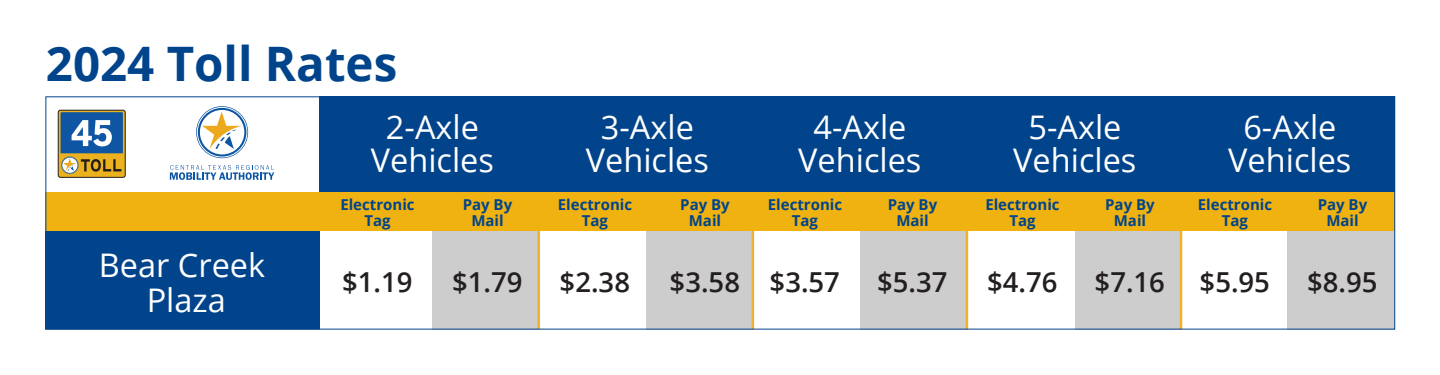
<style>
.page{position:relative;width:1440px;height:375px;background:#fff}
.page>*{position:absolute;margin:0;border:0;box-sizing:border-box;transform-origin:0 0}
.t1{font:700 47.5px "Open Sans";color:#01448b}
.t2{font:32.5px/35px "Open Sans";color:#fff;text-align:center}
.t3{font:600 27.5px "Open Sans";color:#231f20}
.t4{font:700 15px "Open Sans";color:#01448b}
</style>
<div class="page">
<div style="left:433px;top:223px;width:106px;height:106px;background:#cecdce"></div>
<div style="left:1076px;top:223px;width:106px;height:106px;background:#cecdce"></div>
<div style="left:647px;top:223px;width:107px;height:106px;background:#cecdce"></div>
<div style="left:860px;top:223px;width:108px;height:106px;background:#cecdce"></div>
<div style="left:1288px;top:223px;width:107px;height:106px;background:#cecdce"></div>
<svg style="left:58px;top:110px;width:67px;height:67px"></svg>
<div style="left:58px;top:110px;width:67px;height:67px;border:1px solid #231f20;border-radius:2px"></div>
<svg style="left:61px;top:112px;width:62px;height:62px;background:#6f878d"></svg>
<div style="left:45px;top:230px;width:275px;height:99px;background:#01448b"></div>
<hr style="left:538px;top:96px;width:2px;height:233px;background:#edb22e">
<hr style="left:752px;top:96px;width:2px;height:233px;background:#edb22e">
<hr style="left:966px;top:96px;width:2px;height:233px;background:#edb22e">
<hr style="left:1180px;top:96px;width:2px;height:233px;background:#edb22e">
<div style="left:45px;top:191px;width:1350px;height:39px;background:#efb211"></div>
<div style="left:320px;top:96px;width:1075px;height:95px;background:#01448b"></div>
<svg style="left:170px;top:165px;width:104px;height:15px"></svg>
<svg style="left:196px;top:106px;width:52px;height:52px"></svg>
<div style="left:46px;top:96px;width:1349px;height:233px;border:1px solid #01448b"></div>
<h1 class="t1" style="left:46px;top:31px;width:353px">2024 Toll Rates</h1>
<h2 class="t2" style="left:386px;top:109px;width:95px">2-Axle</h2>
<h2 class="t2" style="left:601px;top:109px;width:95px">3-Axle</h2>
<h2 class="t2" style="left:813px;top:109px;width:95px">4-Axle</h2>
<h2 class="t2" style="left:1028px;top:109px;width:95px">5-Axle</h2>
<h2 class="t2" style="left:1243px;top:109px;width:95px">6-Axle</h2>
<h2 class="t2" style="left:371px;top:142px;width:125px">Vehicles</h2>
<h2 class="t2" style="left:586px;top:142px;width:125px">Vehicles</h2>
<h2 class="t2" style="left:798px;top:142px;width:125px">Vehicles</h2>
<h2 class="t2" style="left:1013px;top:142px;width:125px">Vehicles</h2>
<h2 class="t2" style="left:1228px;top:142px;width:125px">Vehicles</h2>
<p class="t4" style="left:340px;top:193px;width:76px">Electronic</p>
<p class="t4" style="left:463px;top:193px;width:51px">Pay By</p>
<p class="t4" style="left:558px;top:193px;width:76px">Electronic</p>
<p class="t4" style="left:680px;top:193px;width:51px">Pay By</p>
<p class="t4" style="left:768px;top:193px;width:76px">Electronic</p>
<p class="t4" style="left:888px;top:193px;width:51px">Pay By</p>
<p class="t4" style="left:985px;top:193px;width:76px">Electronic</p>
<p class="t4" style="left:1105px;top:193px;width:51px">Pay By</p>
<p class="t4" style="left:1198px;top:193px;width:76px">Electronic</p>
<p class="t4" style="left:1318px;top:193px;width:51px">Pay By</p>
<p class="t4" style="left:364px;top:209px;width:28px">Tag</p>
<p class="t4" style="left:471px;top:209px;width:34px">Mail</p>
<p class="t4" style="left:582px;top:209px;width:28px">Tag</p>
<p class="t4" style="left:689px;top:209px;width:34px">Mail</p>
<p class="t4" style="left:792px;top:209px;width:28px">Tag</p>
<p class="t4" style="left:896px;top:209px;width:34px">Mail</p>
<p class="t4" style="left:1009px;top:209px;width:28px">Tag</p>
<p class="t4" style="left:1114px;top:209px;width:34px">Mail</p>
<p class="t4" style="left:1222px;top:209px;width:28px">Tag</p>
<p class="t4" style="left:1326px;top:209px;width:34px">Mail</p>
<h2 class="t2" style="left:99px;top:246px;width:168px">Bear Creek<br>Plaza</h2>
<h3 class="t3" style="left:342px;top:263px;width:72px">$1.19</h3>
<h3 class="t3" style="left:452px;top:263px;width:72px">$1.79</h3>
<h3 class="t3" style="left:560px;top:263px;width:72px">$2.38</h3>
<h3 class="t3" style="left:670px;top:263px;width:172px">$3.58 $3.57</h3>
<h3 class="t3" style="left:877px;top:263px;width:72px">$5.37</h3>
<h3 class="t3" style="left:987px;top:263px;width:72px">$4.76</h3>
<h3 class="t3" style="left:1095px;top:263px;width:72px">$7.16</h3>
<h3 class="t3" style="left:1200px;top:263px;width:72px">$5.95</h3>
<h3 class="t3" style="left:1307px;top:263px;width:72px">$8.95</h3>
</div>
